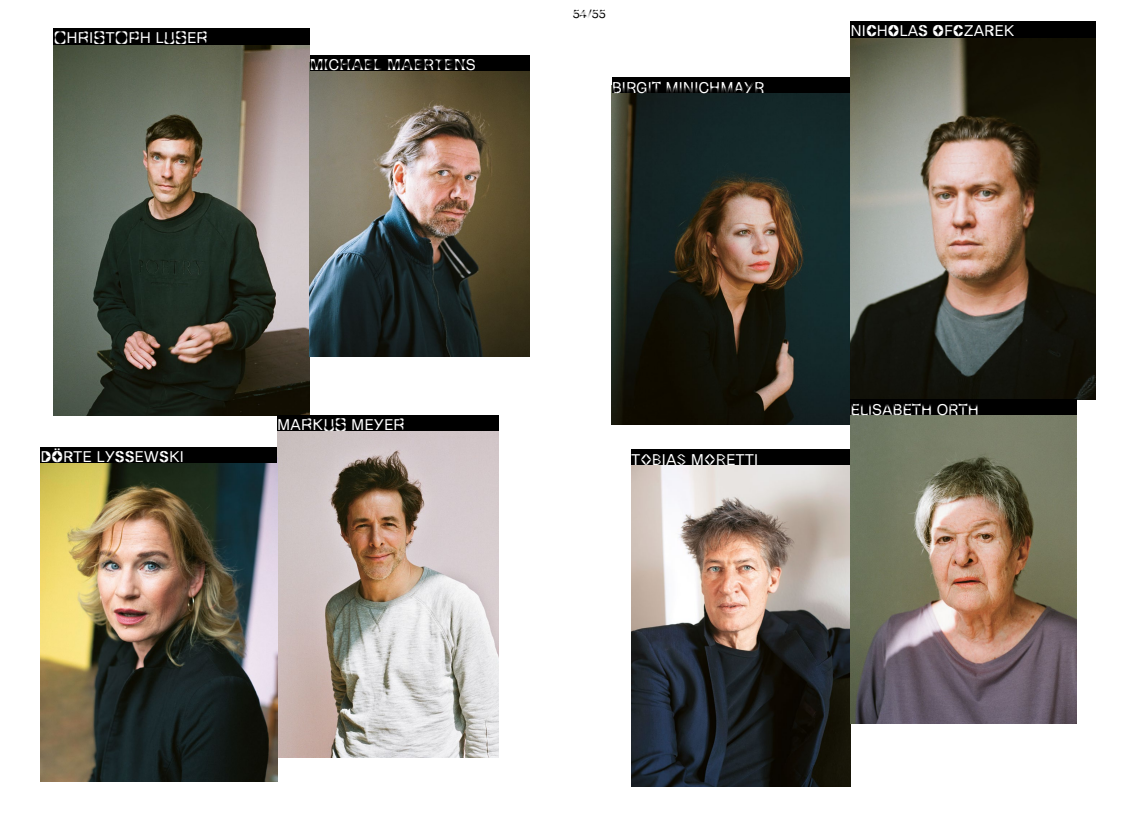
<style>
.page{position:relative;width:1134px;height:823px;background:#fff}
.page>*{position:absolute;margin:0;border:0;box-sizing:border-box;transform-origin:0 0}
.t1{font:15px "Phase BGX 0 0 100";color:#fff}
.t2{font:15px "Phase AGX 100 0 100";color:#fff}
.t3{font:15px "Phase DGX 0 51 100";color:#fff}
.t4{font:15px "Phase EGX 25 84 71";color:#fff}
.t5{font:15px "Phase BGX 0 45 74";color:#fff}
.t6{font:15px "Phase DGX 26 5 63";color:#fff}
.t7{font:12px "Phase DGX 6 79 48";color:#000}
.s1{color:#fff}
</style>
<div class="page">
<img style="left:54px;top:44px;width:256px;height:371px">
<div style="left:54px;top:28px;width:256px;height:16px;background:#000"></div>
<img style="left:310px;top:70px;width:219px;height:286px">
<div style="left:310px;top:55px;width:219px;height:15px;background:#000"></div>
<img style="left:612px;top:93px;width:238px;height:331px">
<div style="left:612px;top:78px;width:238px;height:15px;background:#000"></div>
<img style="left:631px;top:464px;width:219px;height:322px">
<div style="left:631px;top:449px;width:219px;height:15px;background:#000"></div>
<img style="left:850px;top:38px;width:246px;height:361px">
<div style="left:850px;top:21px;width:246px;height:17px;background:#000"></div>
<img style="left:850px;top:414px;width:227px;height:308px">
<div style="left:850px;top:399px;width:227px;height:15px;background:#000"></div>
<img style="left:277px;top:430px;width:222px;height:326px">
<div style="left:277px;top:415px;width:222px;height:15px;background:#000"></div>
<img style="left:41px;top:462px;width:236px;height:319px">
<div style="left:41px;top:447px;width:236px;height:15px;background:#000"></div>
<p class="t2" style="left:54px;top:25px;width:156px">CHRISTOPH LUSER</p>
<p class="t4" style="left:310px;top:53px;width:167px">MICHAEL MAERTENS</p>
<p class="t7" style="left:573px;top:4px;width:35px">54<span class="s1">5</span>/55</p>
<p class="t3" style="left:612px;top:76px;width:154px">BIRGIT MINICHMAYR</p>
<p class="t1" style="left:850px;top:19px;width:166px">NICHOLAS OFCZAREK</p>
<p class="t1" style="left:41px;top:445px;width:145px">DÖRTE LYSSEWSKI</p>
<p class="t2" style="left:277px;top:411px;width:129px">MARKUS MEYER</p>
<p class="t5" style="left:631px;top:447px;width:129px">TOBIAS MORETTI</p>
<p class="t6" style="left:850px;top:397px;width:130px">ELISABETH ORTH</p>
</div>
